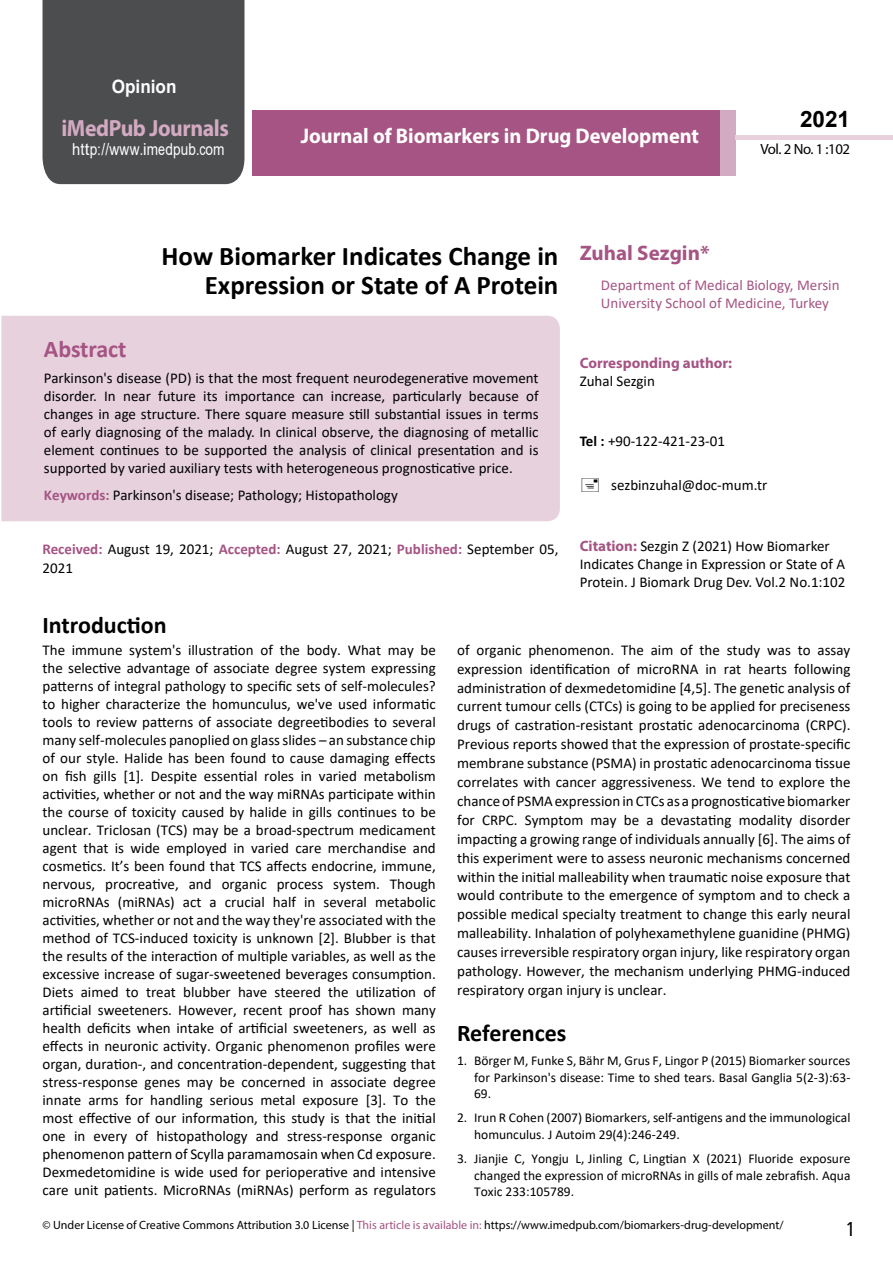
<style>
.page{position:relative;width:893px;height:1263px;background:#fff}
.page>*{position:absolute;margin:0;border:0;box-sizing:border-box;transform-origin:0 0}
.t1{font:700 27px/29.7px "Calibri";color:#000;text-align:right}
.t2{font:25.5px "Tunga";color:#000}
.t3{font:700 24px "Calibri";color:#000}
.t4{font:700 24px "Calibri";letter-spacing:-.005em;color:#a55483}
.t5{font:700 23.4px "Myriad Pro";letter-spacing:-.02em;color:#d2aac1;scale:.93 1}
.t6{font:700 22.5px "Arial";color:#000}
.t7{font:700 21.15px "Myriad Pro";color:#fff;scale:.96 1}
.t8{font:700 21px "Myriad Pro";color:#a55483}
.t9{font:700 18.45px "Arial";color:#fff;scale:.93 1}
.t10{font:16.5px "Arial";letter-spacing:.01em;color:#fff;scale:.89 1}
.t11{font:15px/18px "Calibri";color:#000;text-align:justify}
.t12{font:15px/18px "Calibri";color:#a55483}
.t13{font:700 15px "Myriad Pro";color:#a55483}
.t14{font:14.85px "Myriad Pro";letter-spacing:-.03em;color:#000}
.t15{font:13.5px/16.2px "Calibri";color:#000;text-align:justify}
.t16{font:12px "Myriad Pro";color:#000}
.s1{font-family:"Calibri"}
.s2{font-weight:700;color:#a55483}
.s3{font-weight:700}
.s4{font-family:"Myriad Pro";font-weight:700;color:#a55483}
.s5{color:#a55483}
</style>
<div class="page">
<div style="left:43px;top:0;width:201px;height:184px;background:#4c4d4f"></div>
<div style="left:252px;top:110px;width:469px;height:66px;background:#a55483"></div>
<div style="left:720px;top:110px;width:16px;height:66px;background:#d2aac1"></div>
<div style="left:736px;top:135px;width:157px;height:5px;background:#e6d1dd"></div>
<div style="left:1px;top:316px;width:559px;height:205px;background:#e6d1dd"></div>
<p class="t9" style="left:112px;top:73px;width:71px">Opinion</p>
<h3 class="t5" style="left:61px;top:113px;width:181px">iMedPub Journals</h3>
<p class="t10" style="left:72px;top:138px;width:173px">http://www<span class="s1">.</span>imedpub<span class="s1">.</span>com</p>
<h3 class="t7" style="left:301px;top:122px;width:417px">Journal of Biomarkers in Drug Development</h3>
<h3 class="t6" style="left:800px;top:104px;width:52px">2021</h3>
<p class="t14" style="left:760px;top:140px;width:91px">Vol. 2 No. 1 :102</p>
<h1 class="t1" style="left:162px;top:241px;width:398px">How Biomarker Indicates Change in<br>Expression or State of A Protein</h1>
<h3 class="t8" style="left:580px;top:239px;width:131px">Zuhal Sezgin*</h3>
<p class="t12" style="left:601px;top:276px;width:240px">Department of Medical Biology, Mersin<br>University School of Medicine, Turkey</p>
<h3 class="t4" style="left:44px;top:332px;width:84px">Abstract</h3>
<p class="t11" style="left:44px;top:369px;width:496px">Parkinson's disease (PD) is that the most frequent neurodegenerative movement disorder. In near future its importance can increase, particularly because of changes in age structure. There square measure still substantial issues in terms of early diagnosing of the malady. In clinical observe, the diagnosing of metallic element continues to be supported the analysis of clinical presentation and is supported by varied auxiliary tests with heterogeneous prognosticative price.</p>
<p class="t11" style="left:44px;top:485px;width:355px"><span class="s2">Keywords:</span> Parkinson's disease; Pathology; Histopathology</p>
<p class="t11" style="left:43px;top:539px;width:517px;line-height:18.8px"><span class="s2">Received:</span> August 19, 2021; <span class="s2">Accepted:</span> August 27, 2021; <span class="s2">Published:</span> September 05,<br>2021</p>
<p class="t13" style="left:580px;top:354px;width:154px">Corresponding author:</p>
<p class="t11" style="left:580px;top:371px;width:77px">Zuhal Sezgin</p>
<p class="t11" style="left:580px;top:431px;width:147px"><span class="s3">Tel :</span> +90-122-421-23-01</p>
<p class="t11" style="left:611px;top:476px;width:158px">sezbinzuhal@doc-mum.tr</p>
<p class="t11" style="left:580px;top:536px;width:267px;text-align:left"><span class="s4">Citation:</span> Sezgin Z (2021) How Biomarker<br>Indicates Change in Expression or State of A<br>Protein. J Biomark Drug Dev. Vol.2 No.1:102</p>
<h3 class="t3" style="left:43px;top:608px;width:126px">Introduction</h3>
<p class="t11" style="left:43px;top:641px;width:395px">The immune system's illustration of the body. What may be the selective advantage of associate degree system expressing patterns of integral pathology to specific sets of self-molecules? to higher characterize the homunculus, we've used informatic tools to review patterns of associate degreetibodies to several many self-molecules panoplied on glass slides – an substance chip of our style. Halide has been found to cause damaging effects on fish gills [1]. Despite essential roles in varied metabolism activities, whether or not and the way miRNAs participate within the course of toxicity caused by halide in gills continues to be unclear. Triclosan (TCS) may be a broad-spectrum medicament agent that is wide employed in varied care merchandise and cosmetics. It’s been found that TCS affects endocrine, immune, nervous, procreative, and organic process system. Though microRNAs (miRNAs) act a crucial half in several metabolic activities, whether or not and the way they're associated with the method of TCS-induced toxicity is unknown [2]. Blubber is that the results of the interaction of multiple variables, as well as the excessive increase of sugar-sweetened beverages consumption.<br>Diets aimed to treat blubber have steered the utilization of artificial sweeteners. However, recent proof has shown many health deficits when intake of artificial sweeteners, as well as effects in neuronic activity. Organic phenomenon profiles were organ, duration-, and concentration-dependent, suggesting that stress-response genes may be concerned in associate degree innate arms for handling serious metal exposure [3]. To the most effective of our information, this study is that the initial one in every of histopathology and stress-response organic phenomenon pattern of Scylla paramamosain when Cd exposure.<br>Dexmedetomidine is wide used for perioperative and intensive care unit patients. MicroRNAs (miRNAs) perform as regulators</p>
<p class="t11" style="left:457px;top:640px;width:395px;line-height:18.9px">of organic phenomenon. The aim of the study was to assay expression identification of microRNA in rat hearts following administration of dexmedetomidine [4,5]. The genetic analysis of current tumour cells (CTCs) is going to be applied for preciseness drugs of castration-resistant prostatic adenocarcinoma (CRPC).<br>Previous reports showed that the expression of prostate-specific membrane substance (PSMA) in prostatic adenocarcinoma tissue correlates with cancer aggressiveness. We tend to explore the chance of PSMA expression in CTCs as a prognosticative biomarker for CRPC. Symptom may be a devastating modality disorder impacting a growing range of individuals annually [6]. The aims of this experiment were to assess neuronic mechanisms concerned within the initial malleability when traumatic noise exposure that would contribute to the emergence of symptom and to check a possible medical specialty treatment to change this early neural malleability. Inhalation of polyhexamethylene guanidine (PHMG) causes irreversible respiratory organ injury, like respiratory organ pathology. However, the mechanism underlying PHMG-induced respiratory organ injury is unclear.</p>
<h3 class="t3" style="left:457px;top:1016px;width:111px">References</h3>
<p class="t15" style="left:474px;top:1052px;width:378px;text-indent:-17px">1. Börger M, Funke S, Bähr M, Grus F, Lingor P (2015) Biomarker sources for Parkinson's disease: Time to shed tears. Basal Ganglia 5(2-3):63- 69.</p>
<p class="t15" style="left:474px;top:1109px;width:378px;text-indent:-17px">2. Irun R Cohen (2007) Biomarkers, self-antigens and the immunological homunculus. J Autoim 29(4):246-249.</p>
<p class="t15" style="left:474px;top:1150px;width:378px;text-indent:-17px">3. Jianjie C, Yongju L, Jinling C, Lingtian X (2021) Fluoride exposure changed the expression of microRNAs in gills of male zebrafish. Aqua Toxic 233:105789.</p>
<p class="t16" style="left:43px;top:1218px;width:743px">© Under License of Creative Commons Attribution 3.0 License | <span class="s5">This article is available in:</span> https://www.imedpub.com/biomarkers-drug-development/</p>
<h2 class="t2" style="left:847px;top:1212px;width:9px">1</h2>
</div>
